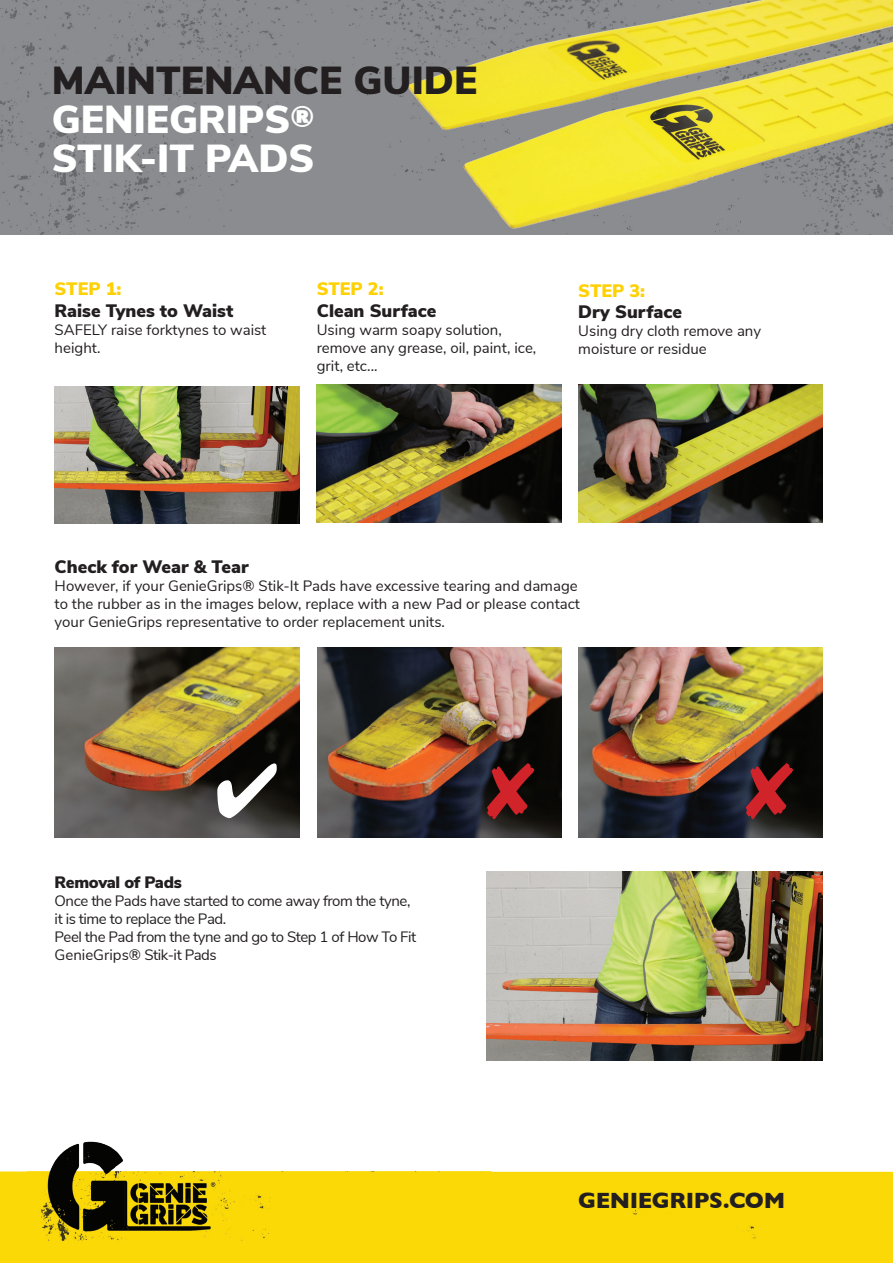
<style>
.page{position:relative;width:893px;height:1263px;background:#fff}
.page>*{position:absolute;margin:0;border:0;box-sizing:border-box;transform-origin:0 0}
.t1{font:900 39px/39px "Nunito Sans";color:#fff}
.t2{font:700 22.5px "Gill Sans";letter-spacing:-.02em;color:#231f20}
.t3{font:900 18px "Nunito Sans";color:#231f20}
.t4{font:900 18px "Nunito Sans";color:#fed105}
.t5{font:900 16.5px "Nunito Sans";letter-spacing:-.02em;color:#231f20}
.t6{font:15px/18px "Nunito Sans";color:#231f20}
.t7{font:15px/18px "Nunito Sans";letter-spacing:-.03em;color:#231f20}
.s1{color:#231f20}
</style>
<div class="page">
<img style="left:0;top:1141px;width:893px;height:122px">
<img style="left:55px;top:386px;width:244px;height:138px">
<img style="left:317px;top:647px;width:245px;height:190px">
<img style="left:578px;top:647px;width:245px;height:190px">
<img style="left:578px;top:385px;width:245px;height:137px">
<img style="left:317px;top:385px;width:245px;height:138px">
<img style="left:54px;top:647px;width:245px;height:190px">
<img style="left:487px;top:871px;width:336px;height:190px">
<div style="left:0;top:0;width:386px;height:234px;background:#8a8c8f"></div>
<img style="left:386px;top:0;width:507px;height:234px">
<svg style="left:487px;top:762px;width:47px;height:57px;background:#0d0c0a"></svg>
<svg style="left:746px;top:762px;width:47px;height:57px;background:#111213"></svg>
<svg style="left:217px;top:763px;width:60px;height:55px;background:#1d1b18"></svg>
<h1 class="t1" style="left:52px;top:60px;width:427px"><span class="s1">MAINTENANCE GUIDE<br></span>GENIEGRIPS<sup>®<br></sup>STIK-IT PADS</h1>
<p class="t4" style="left:55px;top:276px;width:68px">STEP 1:</p>
<p class="t3" style="left:55px;top:297px;width:180px">Raise Tynes to Waist</p>
<p class="t6" style="left:55px;top:320px;width:213px">SAFELY raise forktynes to waist height.</p>
<p class="t4" style="left:317px;top:276px;width:68px">STEP 2:</p>
<p class="t3" style="left:317px;top:297px;width:121px">Clean Surface</p>
<p class="t6" style="left:317px;top:320px;width:221px">Using warm soapy solution, remove any grease, oil, paint, ice, grit, etc...</p>
<p class="t4" style="left:578px;top:277px;width:68px">STEP 3:</p>
<p class="t3" style="left:578px;top:299px;width:105px">Dry Surface</p>
<p class="t6" style="left:578px;top:321px;width:184px">Using dry cloth remove any moisture or residue</p>
<p class="t3" style="left:55px;top:553px;width:195px">Check for Wear &amp; Tear</p>
<p class="t6" style="left:55px;top:576px;width:527px">However, if your GenieGrips® Stik-It Pads have excessive tearing and damage to the rubber as in the images below, replace with a new Pad or please contact your GenieGrips representative to order replacement units.</p>
<p class="t5" style="left:55px;top:870px;width:129px">Removal of Pads</p>
<p class="t7" style="left:55px;top:891px;width:363px">Once the Pads have started to come away from the tyne, it is time to replace the Pad.<br>Peel the Pad from the tyne and go to Step 1 of How To Fit GenieGrips® Stik-it Pads</p>
<h2 class="t2" style="left:578px;top:1183px;width:208px">GENIEGRIPS.COM</h2>
</div>
